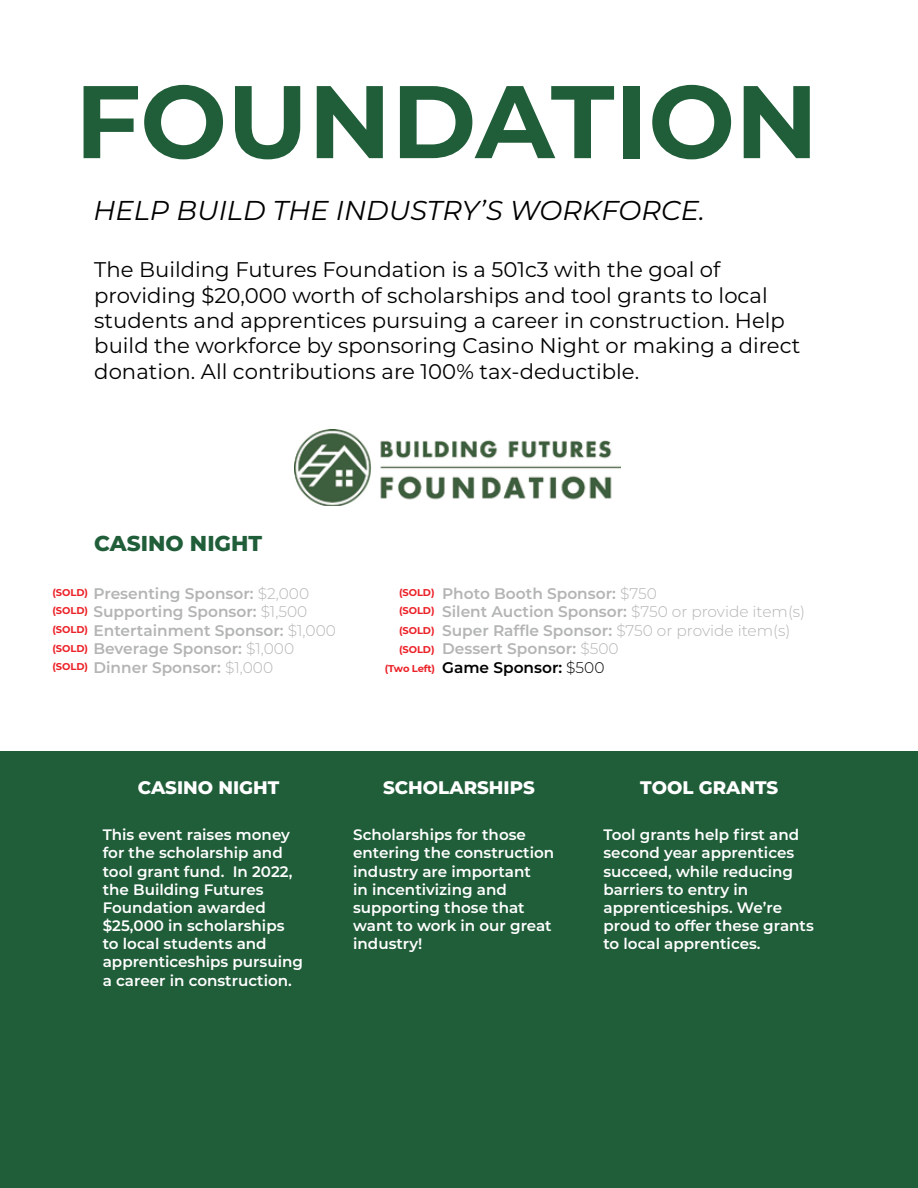
<style>
.page{position:relative;width:918px;height:1188px;background:#fff}
.page>*{position:absolute;margin:0;border:0;box-sizing:border-box;transform-origin:0 0}
.t1{font:700 102.9px "Montserrat";color:#205d39}
.t2{font:italic 27.3px "Montserrat";color:#000}
.t3{font:800 21.6px "Montserrat";color:#205d39}
.t4{font:21.15px/25.5px "Montserrat";color:#000}
.t5{font:800 18.15px "Montserrat";color:#fff}
.t6{font:600 15.45px/18.5px "Montserrat";color:#b3b4b4}
.t7{font:600 15.45px "Montserrat";color:#000}
.t8{font:600 15.15px/18.1px "Montserrat";color:#fff}
.t9{font:700 9.9px/18.9px "Montserrat";color:#ec2027;text-align:justify}
.t10{font:700 9.9px/18.9px "Montserrat";letter-spacing:-.02em;color:#ec2027;text-align:right}
.s1{font-weight:300}
</style>
<div class="page">
<div style="left:0;top:752px;width:918px;height:436px;background:#205d39"></div>
<img style="left:295px;top:430px;width:325px;height:76px">
<h1 class="t1" style="left:75px;top:47px;width:745px">FOUNDATION</h1>
<h2 class="t2" style="left:93px;top:191px;width:613px">HELP BUILD THE INDUSTRY’S WORKFORCE.</h2>
<p class="t4" style="left:94px;top:256px;width:708px">The Building Futures Foundation is a 501c3 with the goal of providing $20,000 worth of scholarships and tool grants to local students and apprentices pursuing a career in construction. Help build the workforce by sponsoring Casino Night or making a direct donation. All contributions are 100% tax-deductible.</p>
<h3 class="t3" style="left:94px;top:528px;width:170px">CASINO NIGHT</h3>
<p class="t6" style="left:93px;top:584px;width:244px">Presenting Sponsor: <span class="s1">$2,000<br></span>Supporting Sponsor: <span class="s1">$1,500<br></span>Entertainment Sponsor: <span class="s1">$1,000<br></span>Beverage Sponsor: <span class="s1">$1,000<br></span>Dinner Sponsor: <span class="s1">$1,000</span></p>
<p class="t9" style="left:52px;top:583px;width:37px">(SOLD)</p>
<p class="t9" style="left:52px;top:601px;width:37px">(SOLD) (SOLD) (SOLD)</p>
<p class="t9" style="left:52px;top:656px;width:37px">(SOLD)</p>
<p class="t9" style="left:399px;top:583px;width:37px">(SOLD)</p>
<p class="t9" style="left:399px;top:600px;width:37px;line-height:20px">(SOLD) (SOLD)</p>
<p class="t10" style="left:385px;top:639px;width:52px">(SOLD) (Two Left)</p>
<p class="t6" style="left:442px;top:584px;width:365px">Photo Booth Sponsor: <span class="s1">$750<br></span>Silent Auction Sponsor: <span class="s1">$750 or provide item(s)<br></span>Super Raffle Sponsor: <span class="s1">$750 or provide item(s)</span></p>
<p class="t6" style="left:442px;top:639px;width:178px">Dessert Sponsor: <span class="s1">$500</span></p>
<p class="t7" style="left:442px;top:657px;width:164px">Game Sponsor: <span class="s1">$500</span></p>
<p class="t5" style="left:138px;top:774px;width:143px">CASINO NIGHT</p>
<p class="t5" style="left:383px;top:774px;width:153px">SCHOLARSHIPS</p>
<p class="t5" style="left:640px;top:774px;width:140px">TOOL GRANTS</p>
<p class="t8" style="left:103px;top:825px;width:202px">This event raises money for the scholarship and tool grant fund. In 2022, the Building Futures<br>Foundation awarded $25,000 in scholarships to local students and apprenticeships pursuing a career in construction.</p>
<p class="t8" style="left:353px;top:825px;width:203px">Scholarships for those entering the construction industry are important<br>in incentivizing and supporting those that want to work in our great industry!</p>
<p class="t8" style="left:603px;top:825px;width:212px">Tool grants help first and second year apprentices succeed, while reducing barriers to entry in apprenticeships. We’re proud to offer these grants to local apprentices.</p>
</div>
